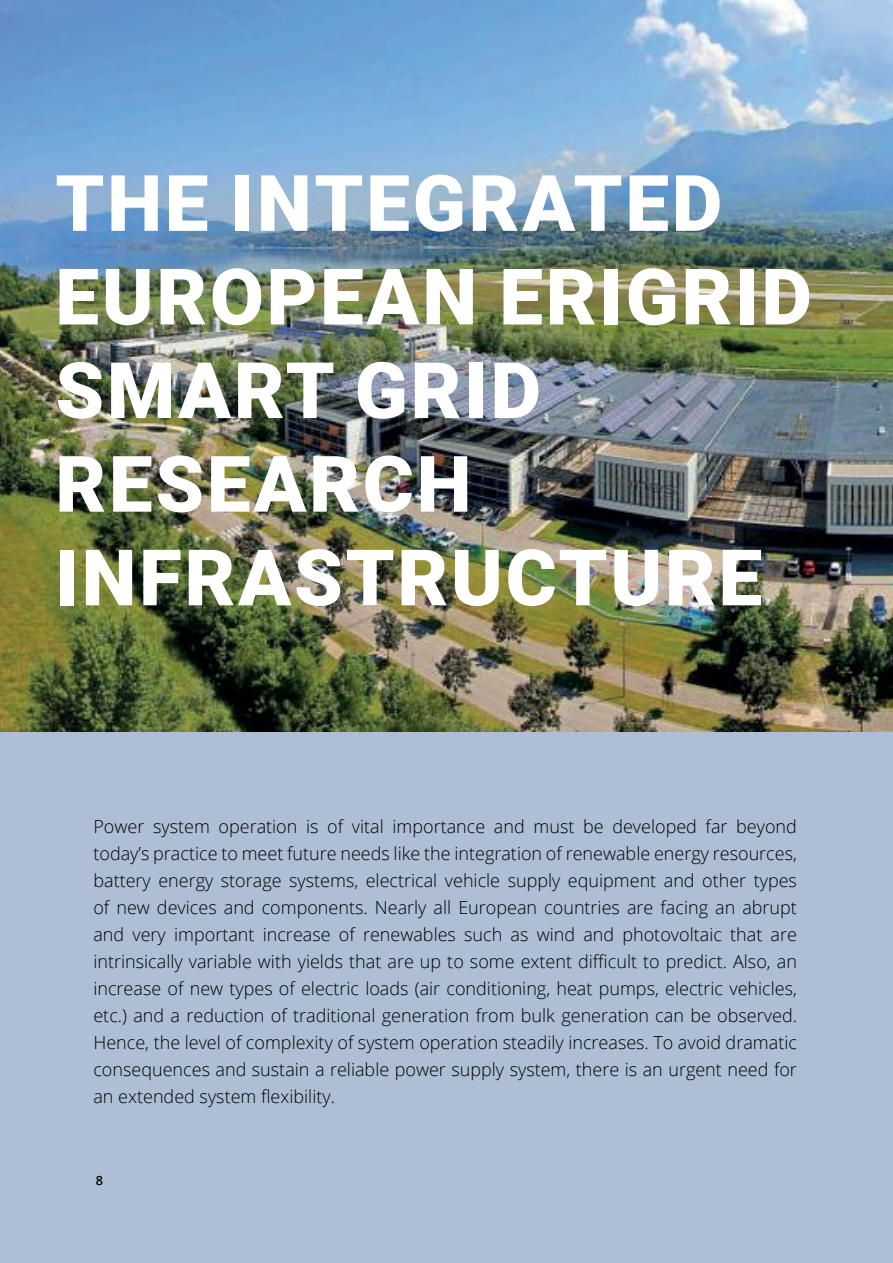
<style>
.page{position:relative;width:893px;height:1263px;background:#aebfd5}
.page>*{position:absolute;margin:0;border:0;box-sizing:border-box;transform-origin:0 0}
.t1{font:900 78px/93.6px "Roboto";letter-spacing:.035em;color:#fff}
.t2{font:300 18px/27px "Open Sans";color:#000;text-align:justify}
.t3{font:600 12.75px "Open Sans";color:#000}
</style>
<div class="page">
<img style="left:0;top:0;width:893px;height:731px">
<h1 class="t1" style="left:55px;top:153px;width:758px">THE INTEGRATED<br>EUROPEAN ERIGRID<br>SMART GRID<br>RESEARCH<br>INFRASTRUCTURE</h1>
<p class="t2" style="left:93px;top:813px;width:705px">Power system operation is of vital importance and must be developed far beyond today’s practice to meet future needs like the integration of renewable energy resources, battery energy storage systems, electrical vehicle supply equipment and other types of new devices and components. Nearly all European countries are facing an abrupt and very important increase of renewables such as wind and photovoltaic that are intrinsically variable with yields that are up to some extent difficult to predict. Also, an increase of new types of electric loads (air conditioning, heat pumps, electric vehicles, etc.) and a reduction of traditional generation from bulk generation can be observed.<br>Hence, the level of complexity of system operation steadily increases. To avoid dramatic consequences and sustain a reliable power supply system, there is an urgent need for an extended system flexibility.</p>
<p class="t3" style="left:96px;top:1171px;width:9px">8</p>
</div>
